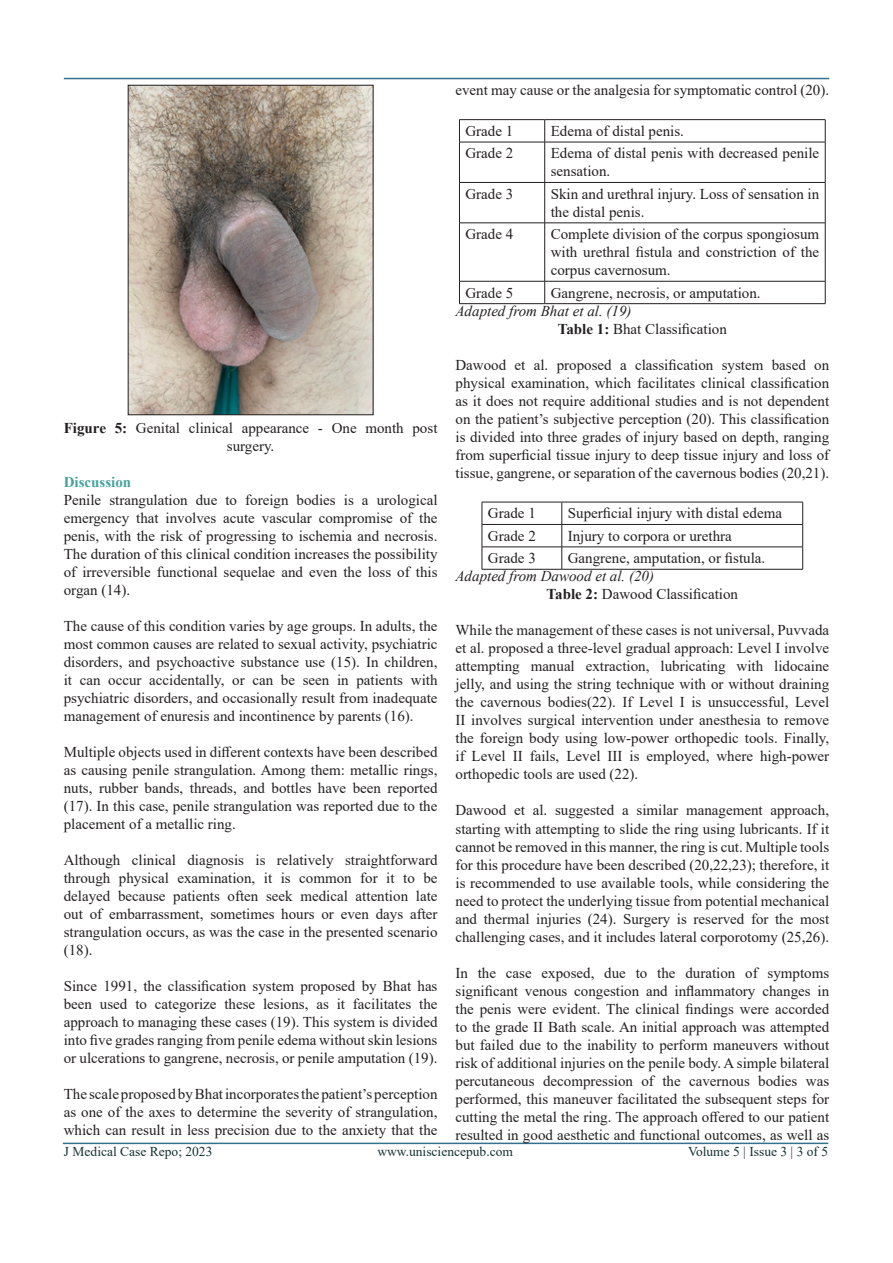
<style>
.page{position:relative;width:893px;height:1263px;background:#fff}
.page>*{position:absolute;margin:0;border:0;box-sizing:border-box;transform-origin:0 0}
.t1{font:15px/18px "Times New Roman";color:#231f20;text-align:justify}
.t2{font:italic 15px "Times New Roman";color:#231f20}
.t3{font:700 15px "Times New Roman";color:#45a49f}
.t4{font:13.5px "Times New Roman";color:#163233}
.s1{font-weight:700}
</style>
<div class="page">
<hr style="left:63px;top:1142px;width:765px;height:2px;background:#33718f">
<hr style="left:64px;top:78px;width:765px;height:1px;background:#33718f">
<img style="left:130px;top:87px;width:241px;height:326px">
<div style="left:128px;top:85px;width:245px;height:330px;border:1px solid #231f20"></div>
<hr style="left:459px;top:119px;width:86px;height:1px;background:#231f20">
<svg style="left:459px;top:120px;width:1px;height:22px"></svg>
<hr style="left:545px;top:119px;width:280px;height:1px;background:#231f20">
<svg style="left:544px;top:120px;width:1px;height:22px"></svg>
<svg style="left:825px;top:120px;width:1px;height:22px"></svg>
<hr style="left:459px;top:142px;width:86px;height:1px;background:#231f20">
<hr style="left:459px;top:142px;width:1px;height:40px;background:#231f20">
<hr style="left:545px;top:142px;width:280px;height:1px;background:#231f20">
<hr style="left:544px;top:142px;width:1px;height:40px;background:#231f20">
<hr style="left:825px;top:142px;width:1px;height:40px;background:#231f20">
<hr style="left:459px;top:182px;width:86px;height:1px;background:#231f20">
<hr style="left:459px;top:183px;width:1px;height:40px;background:#231f20">
<hr style="left:545px;top:182px;width:280px;height:1px;background:#231f20">
<hr style="left:544px;top:183px;width:1px;height:40px;background:#231f20">
<hr style="left:825px;top:183px;width:1px;height:40px;background:#231f20">
<hr style="left:459px;top:223px;width:86px;height:1px;background:#231f20">
<hr style="left:459px;top:223px;width:1px;height:58px;background:#231f20">
<hr style="left:545px;top:223px;width:280px;height:1px;background:#231f20">
<hr style="left:544px;top:223px;width:1px;height:58px;background:#231f20">
<hr style="left:825px;top:223px;width:1px;height:58px;background:#231f20">
<hr style="left:459px;top:281px;width:86px;height:1px;background:#231f20">
<svg style="left:459px;top:281px;width:1px;height:22px"></svg>
<hr style="left:545px;top:281px;width:280px;height:1px;background:#231f20">
<svg style="left:544px;top:281px;width:1px;height:22px"></svg>
<svg style="left:825px;top:281px;width:1px;height:22px"></svg>
<hr style="left:459px;top:303px;width:86px;height:1px;background:#231f20">
<hr style="left:545px;top:303px;width:280px;height:1px;background:#231f20">
<hr style="left:562px;top:502px;width:241px;height:1px;background:#231f20">
<hr style="left:562px;top:524px;width:241px;height:1px;background:#231f20">
<hr style="left:562px;top:547px;width:241px;height:1px;background:#231f20">
<svg style="left:802px;top:502px;width:1px;height:67px"></svg>
<hr style="left:562px;top:569px;width:241px;height:1px;background:#231f20">
<hr style="left:482px;top:502px;width:80px;height:1px;background:#231f20">
<hr style="left:482px;top:524px;width:80px;height:1px;background:#231f20">
<hr style="left:482px;top:547px;width:80px;height:1px;background:#231f20">
<svg style="left:482px;top:502px;width:1px;height:67px"></svg>
<svg style="left:562px;top:502px;width:1px;height:67px"></svg>
<hr style="left:482px;top:569px;width:80px;height:1px;background:#231f20">
<p class="t1" style="left:64px;top:418px;width:375px;text-align:center"><span class="s1">Figure 5:</span> Genital clinical appearance - One month post surgery.</p>
<p class="t3" style="left:64px;top:471px;width:69px">Discussion</p>
<p class="t1" style="left:64px;top:490px;width:375px">Penile strangulation due to foreign bodies is a urological emergency that involves acute vascular compromise of the penis, with the risk of progressing to ischemia and necrosis.<br>The duration of this clinical condition increases the possibility of irreversible functional sequelae and even the loss of this organ (14).</p>
<p class="t1" style="left:64px;top:616px;width:375px">The cause of this condition varies by age groups. In adults, the most common causes are related to sexual activity, psychiatric disorders, and psychoactive substance use (15). In children, it can occur accidentally, or can be seen in patients with psychiatric disorders, and occasionally result from inadequate management of enuresis and incontinence by parents (16).</p>
<p class="t1" style="left:64px;top:742px;width:375px">Multiple objects used in different contexts have been described as causing penile strangulation. Among them: metallic rings, nuts, rubber bands, threads, and bottles have been reported (17). In this case, penile strangulation was reported due to the placement of a metallic ring.</p>
<p class="t1" style="left:64px;top:850px;width:375px">Although clinical diagnosis is relatively straightforward through physical examination, it is common for it to be delayed because patients often seek medical attention late out of embarrassment, sometimes hours or even days after strangulation occurs, as was the case in the presented scenario (18).</p>
<p class="t1" style="left:64px;top:976px;width:375px">Since 1991, the classification system proposed by Bhat has been used to categorize these lesions, as it facilitates the approach to managing these cases (19). This system is divided into five grades ranging from penile edema without skin lesions or ulcerations to gangrene, necrosis, or penile amputation (19).</p>
<p class="t1" style="left:64px;top:1084px;width:375px">The scale proposed by Bhat incorporates the patient’s perception as one of the axes to determine the severity of strangulation, which can result in less precision due to the anxiety that the</p>
<p class="t1" style="left:455px;top:81px;width:375px">event may cause or the analgesia for symptomatic control (20).</p>
<p class="t1" style="left:465px;top:122px;width:49px">Grade 1</p>
<p class="t1" style="left:551px;top:122px;width:135px">Edema of distal penis.</p>
<p class="t1" style="left:465px;top:144px;width:49px">Grade 2</p>
<p class="t1" style="left:551px;top:144px;width:270px">Edema of distal penis with decreased penile sensation.</p>
<p class="t1" style="left:465px;top:184px;width:49px">Grade 3</p>
<p class="t1" style="left:551px;top:184px;width:270px">Skin and urethral injury. Loss of sensation in the distal penis.</p>
<p class="t1" style="left:465px;top:225px;width:49px">Grade 4</p>
<p class="t1" style="left:551px;top:225px;width:270px">Complete division of the corpus spongiosum with urethral fistula and constriction of the corpus cavernosum.</p>
<p class="t1" style="left:465px;top:283px;width:49px">Grade 5</p>
<p class="t1" style="left:551px;top:283px;width:211px">Gangrene, necrosis, or amputation.</p>
<p class="t2" style="left:455px;top:300px;width:178px">Adapted from Bhat et al. (19)</p>
<p class="t1" style="left:558px;top:319px;width:171px"><span class="s1">Table 1:</span> Bhat Classification</p>
<p class="t1" style="left:455px;top:355px;width:375px">Dawood et al. proposed a classification system based on physical examination, which facilitates clinical classification as it does not require additional studies and is not dependent on the patient’s subjective perception (20). This classification is divided into three grades of injury based on depth, ranging from superficial tissue injury to deep tissue injury and loss of tissue, gangrene, or separation of the cavernous bodies (20,21).</p>
<p class="t1" style="left:488px;top:504px;width:49px">Grade 1</p>
<p class="t1" style="left:568px;top:504px;width:216px">Superficial injury with distal edema</p>
<p class="t1" style="left:488px;top:526px;width:49px">Grade 2</p>
<p class="t1" style="left:568px;top:526px;width:166px">Injury to corpora or urethra</p>
<p class="t1" style="left:488px;top:549px;width:49px">Grade 3</p>
<p class="t1" style="left:568px;top:549px;width:199px">Gangrene, amputation, or fistula.</p>
<p class="t2" style="left:455px;top:566px;width:200px">Adapted from Dawood et al. (20)</p>
<p class="t1" style="left:547px;top:585px;width:193px"><span class="s1">Table 2:</span> Dawood Classification</p>
<p class="t1" style="left:455px;top:621px;width:375px">While the management of these cases is not universal, Puvvada et al. proposed a three-level gradual approach: Level I involve attempting manual extraction, lubricating with lidocaine jelly, and using the string technique with or without draining the cavernous bodies(22). If Level I is unsuccessful, Level II involves surgical intervention under anesthesia to remove the foreign body using low-power orthopedic tools. Finally, if Level II fails, Level III is employed, where high-power orthopedic tools are used (22).</p>
<p class="t1" style="left:455px;top:801px;width:375px">Dawood et al. suggested a similar management approach, starting with attempting to slide the ring using lubricants. If it cannot be removed in this manner, the ring is cut. Multiple tools for this procedure have been described (20,22,23); therefore, it is recommended to use available tools, while considering the need to protect the underlying tissue from potential mechanical and thermal injuries (24). Surgery is reserved for the most challenging cases, and it includes lateral corporotomy (25,26).</p>
<p class="t1" style="left:455px;top:963px;width:375px">In the case exposed, due to the duration of symptoms significant venous congestion and inflammatory changes in the penis were evident. The clinical findings were accorded to the grade II Bath scale. An initial approach was attempted but failed due to the inability to perform maneuvers without risk of additional injuries on the penile body. A simple bilateral percutaneous decompression of the cavernous bodies was performed, this maneuver facilitated the subsequent steps for cutting the metal the ring. The approach offered to our patient resulted in good aesthetic and functional outcomes, as well as</p>
<p class="t4" style="left:64px;top:1142px;width:150px">J Medical Case Repo; 2023</p>
<p class="t4" style="left:377px;top:1142px;width:137px">www.unisciencepub.com</p>
<p class="t4" style="left:688px;top:1142px;width:142px">Volume 5 | Issue 3 | 3 of 5</p>
</div>
